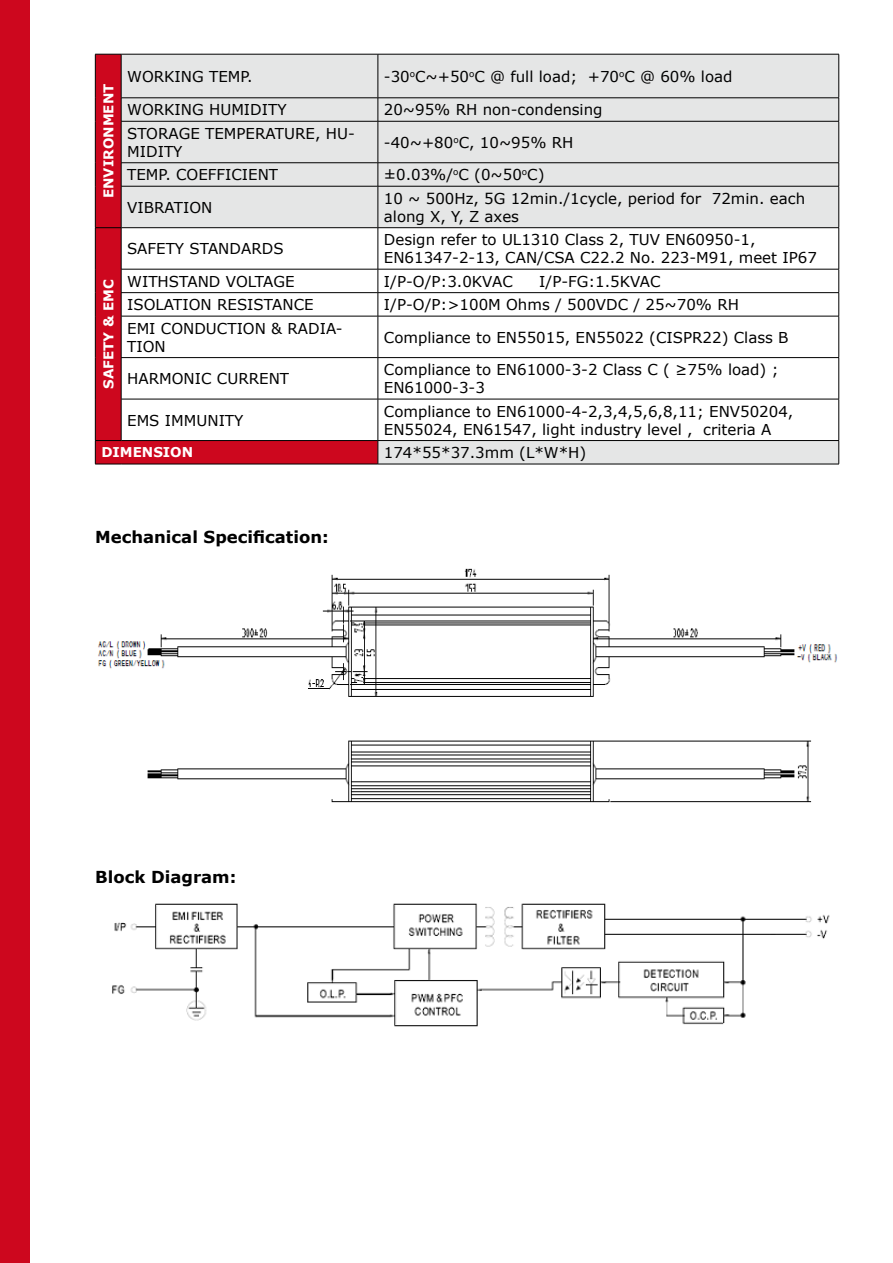
<style>
.page{position:relative;width:893px;height:1263px;background:#fff}
.page>*{position:absolute;margin:0;border:0;box-sizing:border-box;transform-origin:0 0}
.t1{font:700 16.5px "Verdana";color:#000}
.t2{font:15px/18px "Verdana";color:#000}
.t3{font:700 13.5px "Verdana";color:#fff}
</style>
<div class="page">
<div style="left:0;top:0;width:30px;height:1263px;background:#cd071e"></div>
<div style="left:96px;top:55px;width:25px;height:385px;background:#cd071e"></div>
<svg style="left:121px;top:55px;width:717px;height:409px;background:#e1dadb"></svg>
<svg style="left:122px;top:228px;width:716px;height:212px"></svg>
<svg style="left:96px;top:54px;width:25px;height:1px"></svg>
<hr style="left:95px;top:54px;width:1px;height:44px;background:#000">
<hr style="left:121px;top:54px;width:257px;height:1px;background:#000">
<hr style="left:121px;top:54px;width:1px;height:44px;background:#000">
<hr style="left:378px;top:54px;width:461px;height:1px;background:#000">
<hr style="left:378px;top:54px;width:1px;height:44px;background:#000">
<hr style="left:838px;top:54px;width:1px;height:44px;background:#000">
<svg style="left:95px;top:98px;width:1px;height:23px"></svg>
<hr style="left:121px;top:98px;width:257px;height:1px;background:#000">
<svg style="left:121px;top:98px;width:1px;height:23px"></svg>
<hr style="left:378px;top:98px;width:461px;height:1px;background:#000">
<svg style="left:378px;top:98px;width:1px;height:23px"></svg>
<svg style="left:838px;top:98px;width:1px;height:23px"></svg>
<hr style="left:95px;top:121px;width:1px;height:42px;background:#000">
<hr style="left:121px;top:121px;width:257px;height:1px;background:#000">
<hr style="left:121px;top:121px;width:1px;height:42px;background:#000">
<hr style="left:378px;top:121px;width:461px;height:1px;background:#000">
<hr style="left:378px;top:121px;width:1px;height:42px;background:#000">
<hr style="left:838px;top:121px;width:1px;height:42px;background:#000">
<svg style="left:95px;top:163px;width:1px;height:23px"></svg>
<hr style="left:121px;top:162px;width:257px;height:1px;background:#000">
<svg style="left:121px;top:163px;width:1px;height:23px"></svg>
<hr style="left:378px;top:162px;width:461px;height:1px;background:#000">
<svg style="left:378px;top:163px;width:1px;height:23px"></svg>
<svg style="left:838px;top:163px;width:1px;height:23px"></svg>
<hr style="left:95px;top:186px;width:1px;height:41px;background:#000">
<hr style="left:121px;top:186px;width:257px;height:1px;background:#000">
<hr style="left:121px;top:186px;width:1px;height:41px;background:#000">
<hr style="left:378px;top:186px;width:461px;height:1px;background:#000">
<hr style="left:378px;top:186px;width:1px;height:41px;background:#000">
<hr style="left:838px;top:186px;width:1px;height:41px;background:#000">
<svg style="left:95px;top:227px;width:26px;height:1px"></svg>
<hr style="left:95px;top:228px;width:1px;height:41px;background:#000">
<hr style="left:121px;top:227px;width:257px;height:1px;background:#000">
<hr style="left:121px;top:228px;width:1px;height:41px;background:#000">
<hr style="left:378px;top:227px;width:461px;height:1px;background:#000">
<hr style="left:378px;top:228px;width:1px;height:41px;background:#000">
<hr style="left:838px;top:228px;width:1px;height:41px;background:#000">
<hr style="left:121px;top:269px;width:257px;height:1px;background:#000">
<hr style="left:378px;top:269px;width:461px;height:1px;background:#000">
<svg style="left:95px;top:269px;width:1px;height:47px"></svg>
<hr style="left:121px;top:292px;width:257px;height:1px;background:#000">
<svg style="left:121px;top:269px;width:1px;height:47px"></svg>
<hr style="left:378px;top:292px;width:461px;height:1px;background:#000">
<svg style="left:378px;top:269px;width:1px;height:47px"></svg>
<svg style="left:838px;top:269px;width:1px;height:47px"></svg>
<hr style="left:95px;top:316px;width:1px;height:42px;background:#000">
<hr style="left:121px;top:316px;width:257px;height:1px;background:#000">
<hr style="left:121px;top:316px;width:1px;height:41px;background:#000">
<hr style="left:378px;top:316px;width:461px;height:1px;background:#000">
<hr style="left:378px;top:316px;width:1px;height:41px;background:#000">
<hr style="left:838px;top:316px;width:1px;height:41px;background:#000">
<hr style="left:95px;top:358px;width:1px;height:41px;background:#000">
<hr style="left:121px;top:357px;width:257px;height:1px;background:#000">
<hr style="left:121px;top:358px;width:1px;height:41px;background:#000">
<hr style="left:378px;top:357px;width:461px;height:1px;background:#000">
<hr style="left:378px;top:358px;width:1px;height:41px;background:#000">
<hr style="left:838px;top:358px;width:1px;height:41px;background:#000">
<hr style="left:95px;top:399px;width:1px;height:41px;background:#000">
<hr style="left:121px;top:399px;width:257px;height:1px;background:#000">
<hr style="left:121px;top:399px;width:1px;height:41px;background:#000">
<hr style="left:378px;top:399px;width:461px;height:1px;background:#000">
<hr style="left:378px;top:399px;width:1px;height:41px;background:#000">
<hr style="left:838px;top:399px;width:1px;height:41px;background:#000">
<hr style="left:121px;top:440px;width:257px;height:1px;background:#000">
<hr style="left:378px;top:440px;width:461px;height:1px;background:#000">
<svg style="left:378px;top:441px;width:1px;height:23px"></svg>
<svg style="left:838px;top:441px;width:1px;height:23px"></svg>
<svg style="left:95px;top:440px;width:26px;height:25px"></svg>
<hr style="left:121px;top:464px;width:257px;height:1px;background:#000">
<hr style="left:378px;top:464px;width:461px;height:1px;background:#000">
<img style="left:97px;top:568px;width:741px;height:235px">
<img style="left:112px;top:903px;width:718px;height:124px">
<p class="t3" style="left:100px;top:198px;width:116px;rotate:-90deg">ENVIRONMENT</p>
<p class="t2" style="left:127px;top:67px;width:127px">WORKING TEMP.</p>
<p class="t2" style="left:384px;top:67px;width:350px">-30<sup>o</sup>C~+50<sup>o</sup>C @ full load; +70<sup>o</sup>C @ 60% load</p>
<p class="t2" style="left:127px;top:100px;width:161px">WORKING HUMIDITY</p>
<p class="t2" style="left:384px;top:100px;width:220px">20~95% RH non-condensing</p>
<p class="t2" style="left:127px;top:124px;width:229px">STORAGE TEMPERATURE, HU-<br>MIDITY</p>
<p class="t2" style="left:384px;top:133px;width:191px">-40~+80<sup>o</sup>C, 10~95% RH</p>
<p class="t2" style="left:127px;top:165px;width:153px">TEMP. COEFFICIENT</p>
<p class="t2" style="left:384px;top:165px;width:162px">±0.03%/<sup>o</sup>C (0~50<sup>o</sup>C)</p>
<p class="t2" style="left:127px;top:198px;width:87px">VIBRATION</p>
<p class="t2" style="left:384px;top:189px;width:423px">10 ~ 500Hz, 5G 12min./1cycle, period for 72min. each along X, Y, Z axes</p>
<p class="t2" style="left:127px;top:239px;width:158px">SAFETY STANDARDS</p>
<p class="t2" style="left:384px;top:230px;width:434px">Design refer to UL1310 Class 2, TUV EN60950-1,<br>EN61347-2-13, CAN/CSA C22.2 No. 223-M91, meet IP67</p>
<p class="t2" style="left:127px;top:272px;width:169px">WITHSTAND VOLTAGE</p>
<p class="t2" style="left:384px;top:272px;width:130px">I/P-O/P:3.0KVAC</p>
<p class="t2" style="left:539px;top:272px;width:123px">I/P-FG:1.5KVAC</p>
<p class="t2" style="left:127px;top:295px;width:188px">ISOLATION RESISTANCE</p>
<p class="t2" style="left:384px;top:295px;width:357px">I/P-O/P:&gt;100M Ohms / 500VDC / 25~70% RH</p>
<p class="t2" style="left:127px;top:319px;width:217px">EMI CONDUCTION &amp; RADIA-<br>TION</p>
<p class="t2" style="left:384px;top:328px;width:406px">Compliance to EN55015, EN55022 (CISPR22) Class B</p>
<p class="t2" style="left:127px;top:369px;width:163px">HARMONIC CURRENT</p>
<p class="t2" style="left:384px;top:360px;width:396px">Compliance to EN61000-3-2 Class C ( ≥75% load) ;<br>EN61000-3-3</p>
<p class="t2" style="left:127px;top:411px;width:118px">EMS IMMUNITY</p>
<p class="t2" style="left:384px;top:402px;width:411px">Compliance to EN61000-4-2,3,4,5,6,8,11; ENV50204,<br>EN55024, EN61547, light industry level , criteria A</p>
<p class="t3" style="left:101px;top:444px;width:93px">DIMENSION</p>
<p class="t2" style="left:384px;top:443px;width:204px">174*55*37.3mm (L*W*H)</p>
<p class="t3" style="left:100px;top:389px;width:111px;rotate:-90deg">SAFETY &amp; EMC</p>
<p class="t1" style="left:95px;top:526px;width:235px">Mechanical Specification:</p>
<p class="t1" style="left:95px;top:866px;width:143px">Block Diagram:</p>
</div>
